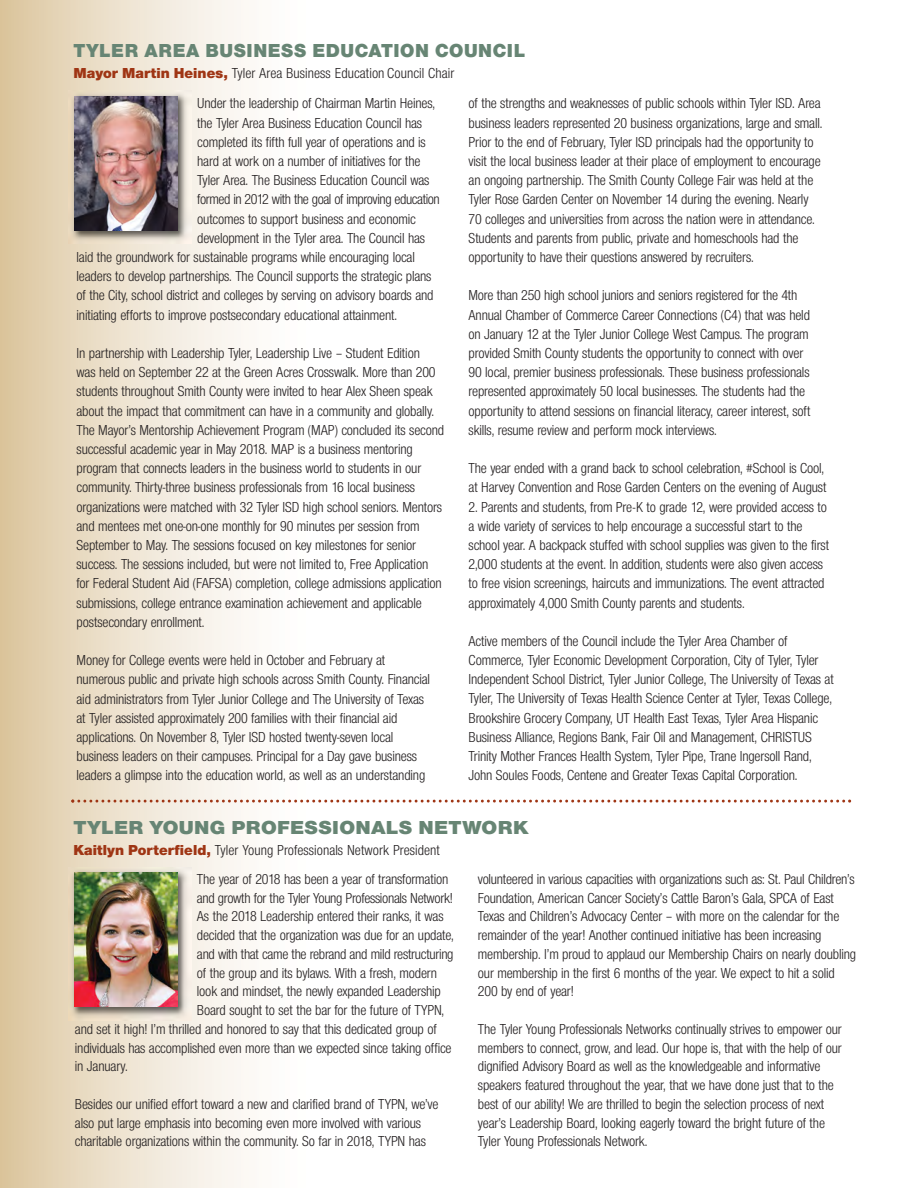
<style>
.page{position:relative;width:918px;height:1188px;background:#fff}
.page>*{position:absolute;margin:0;border:0;box-sizing:border-box;transform-origin:0 0}
.t1{font:19.5px "Nimbus San Nov T Blac";letter-spacing:.03em;color:#678574}
.t2{font:19.5px "Nimbus San Nov T Blac";letter-spacing:.03em;color:#678574;scale:1.1 1}
.t3{font:condensed 15px/19.2px "Nimbus San Nov T";letter-spacing:-.01em;color:#231f20}
.t4{font:condensed 15px "Nimbus San Nov T";letter-spacing:-.03em;color:#231f20}
.s1{font-family:"Nimbus San Nov T Blac";font-stretch:normal;color:#9f3514}
</style>
<div class="page">
<img style="left:0;top:0;width:309px;height:1188px">
<img style="left:68px;top:91px;width:123px;height:153px">
<img style="left:74px;top:96px;width:104px;height:134px">
<img style="left:68px;top:867px;width:123px;height:153px">
<img style="left:74px;top:873px;width:103px;height:134px">
<svg style="left:71px;top:800px;width:780px;height:3px"></svg>
<h1 class="t1" style="left:73px;top:44px;width:453px">TYLER AREA BUSINESS EDUCATION COUNCIL</h1>
<p class="t3" style="left:73px;top:63px;width:382px"><span class="s1">Mayor Martin Heines,</span> Tyler Area Business Education Council Chair</p>
<p class="t3" style="left:197px;top:94px;width:239px">Under the leadership of Chairman Martin Heines,</p>
<p class="t3" style="left:197px;top:113px;width:226px">the Tyler Area Business Education Council has</p>
<p class="t3" style="left:197px;top:132px;width:230px">completed its fifth full year of operations and is</p>
<p class="t3" style="left:197px;top:151px;width:225px">hard at work on a number of initiatives for the</p>
<p class="t3" style="left:197px;top:170px;width:234px">Tyler Area. The Business Education Council was</p>
<p class="t4" style="left:197px;top:191px;width:244px">formed in 2012 with the goal of improving education</p>
<p class="t3" style="left:197px;top:209px;width:220px">outcomes to support business and economic</p>
<p class="t3" style="left:197px;top:228px;width:229px">development in the Tyler area. The Council has</p>
<p class="t3" style="left:77px;top:247px;width:340px">laid the groundwork for sustainable programs while encouraging local</p>
<p class="t3" style="left:77px;top:266px;width:357px">leaders to develop partnerships. The Council supports the strategic plans</p>
<p class="t3" style="left:77px;top:286px;width:359px">of the City, school district and colleges by serving on advisory boards and</p>
<p class="t3" style="left:77px;top:305px;width:322px">initiating efforts to improve postsecondary educational attainment.</p>
<p class="t3" style="left:77px;top:343px;width:369px">In partnership with Leadership Tyler, Leadership Live – Student Edition<br>was held on September 22 at the Green Acres Crosswalk. More than 200 students throughout Smith County were invited to hear Alex Sheen speak about the impact that commitment can have in a community and globally.<br>The Mayor’s Mentorship Achievement Program (MAP) concluded its second successful academic year in May 2018. MAP is a business mentoring program that connects leaders in the business world to students in our community. Thirty-three business professionals from 16 local business organizations were matched with 32 Tyler ISD high school seniors. Mentors and mentees met one-on-one monthly for 90 minutes per session from September to May. The sessions focused on key milestones for senior success. The sessions included, but were not limited to, Free Application for Federal Student Aid (FAFSA) completion, college admissions application submissions, college entrance examination achievement and applicable postsecondary enrollment.</p>
<p class="t3" style="left:77px;top:650px;width:355px">Money for College events were held in October and February at numerous public and private high schools across Smith County. Financial aid administrators from Tyler Junior College and The University of Texas at Tyler assisted approximately 200 families with their financial aid applications. On November 8, Tyler ISD hosted twenty-seven local business leaders on their campuses. Principal for a Day gave business leaders a glimpse into the education world, as well as an understanding</p>
<p class="t3" style="left:469px;top:94px;width:355px">of the strengths and weaknesses of public schools within Tyler ISD. Area business leaders represented 20 business organizations, large and small.<br>Prior to the end of February, Tyler ISD principals had the opportunity to visit the local business leader at their place of employment to encourage an ongoing partnership. The Smith County College Fair was held at the Tyler Rose Garden Center on November 14 during the evening. Nearly 70 colleges and universities from across the nation were in attendance.<br>Students and parents from public, private and homeschools had the opportunity to have their questions answered by recruiters.</p>
<p class="t3" style="left:469px;top:286px;width:344px">More than 250 high school juniors and seniors registered for the 4th Annual Chamber of Commerce Career Connections (C4) that was held on January 12 at the Tyler Junior College West Campus. The program provided Smith County students the opportunity to connect with over 90 local, premier business professionals. These business professionals represented approximately 50 local businesses. The students had the opportunity to attend sessions on financial literacy, career interest, soft skills, resume review and perform mock interviews.</p>
<p class="t3" style="left:469px;top:458px;width:360px">The year ended with a grand back to school celebration, #School is Cool, at Harvey Convention and Rose Garden Centers on the evening of August</p>
<p class="t3" style="left:469px;top:497px;width:362px">2. Parents and students, from Pre-K to grade 12, were provided access to a wide variety of services to help encourage a successful start to the school year. A backpack stuffed with school supplies was given to the first 2,000 students at the event. In addition, students were also given access to free vision screenings, haircuts and immunizations. The event attracted approximately 4,000 Smith County parents and students.</p>
<p class="t3" style="left:469px;top:631px;width:367px">Active members of the Council include the Tyler Area Chamber of Commerce, Tyler Economic Development Corporation, City of Tyler, Tyler Independent School District, Tyler Junior College, The University of Texas at Tyler, The University of Texas Health Science Center at Tyler, Texas College, Brookshire Grocery Company, UT Health East Texas, Tyler Area Hispanic Business Alliance, Regions Bank, Fair Oil and Management, CHRISTUS Trinity Mother Frances Health System, Tyler Pipe, Trane Ingersoll Rand, John Soules Foods, Centene and Greater Texas Capital Corporation.</p>
<h1 class="t2" style="left:73px;top:821px;width:415px">TYLER YOUNG PROFESSIONALS NETWORK</h1>
<p class="t3" style="left:73px;top:841px;width:368px"><span class="s1">Kaitlyn Porterfield,</span> Tyler Young Professionals Network President</p>
<p class="t3" style="left:197px;top:869px;width:253px">The year of 2018 has been a year of transformation</p>
<p class="t3" style="left:197px;top:888px;width:257px">and growth for the Tyler Young Professionals Network!</p>
<p class="t3" style="left:197px;top:907px;width:248px">As the 2018 Leadership entered their ranks, it was</p>
<p class="t3" style="left:197px;top:926px;width:258px">decided that the organization was due for an update,</p>
<p class="t3" style="left:197px;top:944px;width:258px">and with that came the rebrand and mild restructuring</p>
<p class="t3" style="left:197px;top:963px;width:242px">of the group and its bylaws. With a fresh, modern</p>
<p class="t3" style="left:197px;top:982px;width:246px">look and mindset, the newly expanded Leadership</p>
<p class="t3" style="left:197px;top:1001px;width:249px">Board sought to set the bar for the future of TYPN,</p>
<p class="t3" style="left:75px;top:1019px;width:363px">and set it high! I’m thrilled and honored to say that this dedicated group of</p>
<p class="t3" style="left:75px;top:1038px;width:378px">individuals has accomplished even more than we expected since taking office</p>
<p class="t3" style="left:75px;top:1057px;width:54px">in January.</p>
<p class="t3" style="left:75px;top:1095px;width:365px;line-height:18.8px">Besides our unified effort toward a new and clarified brand of TYPN, we’ve also put large emphasis into becoming even more involved with various charitable organizations within the community. So far in 2018, TYPN has</p>
<p class="t3" style="left:478px;top:870px;width:380px;line-height:18.8px">volunteered in various capacities with organizations such as: St. Paul Children’s Foundation, American Cancer Society’s Cattle Baron’s Gala, SPCA of East Texas and Children’s Advocacy Center – with more on the calendar for the remainder of the year! Another continued initiative has been increasing membership. I’m proud to applaud our Membership Chairs on nearly doubling our membership in the first 6 months of the year. We expect to hit a solid 200 by end of year!</p>
<p class="t3" style="left:478px;top:1020px;width:365px;line-height:18.8px">The Tyler Young Professionals Networks continually strives to empower our members to connect, grow, and lead. Our hope is, that with the help of our dignified Advisory Board as well as the knowledgeable and informative speakers featured throughout the year, that we have done just that to the best of our ability! We are thrilled to begin the selection process of next year’s Leadership Board, looking eagerly toward the bright future of the Tyler Young Professionals Network.</p>
</div>
